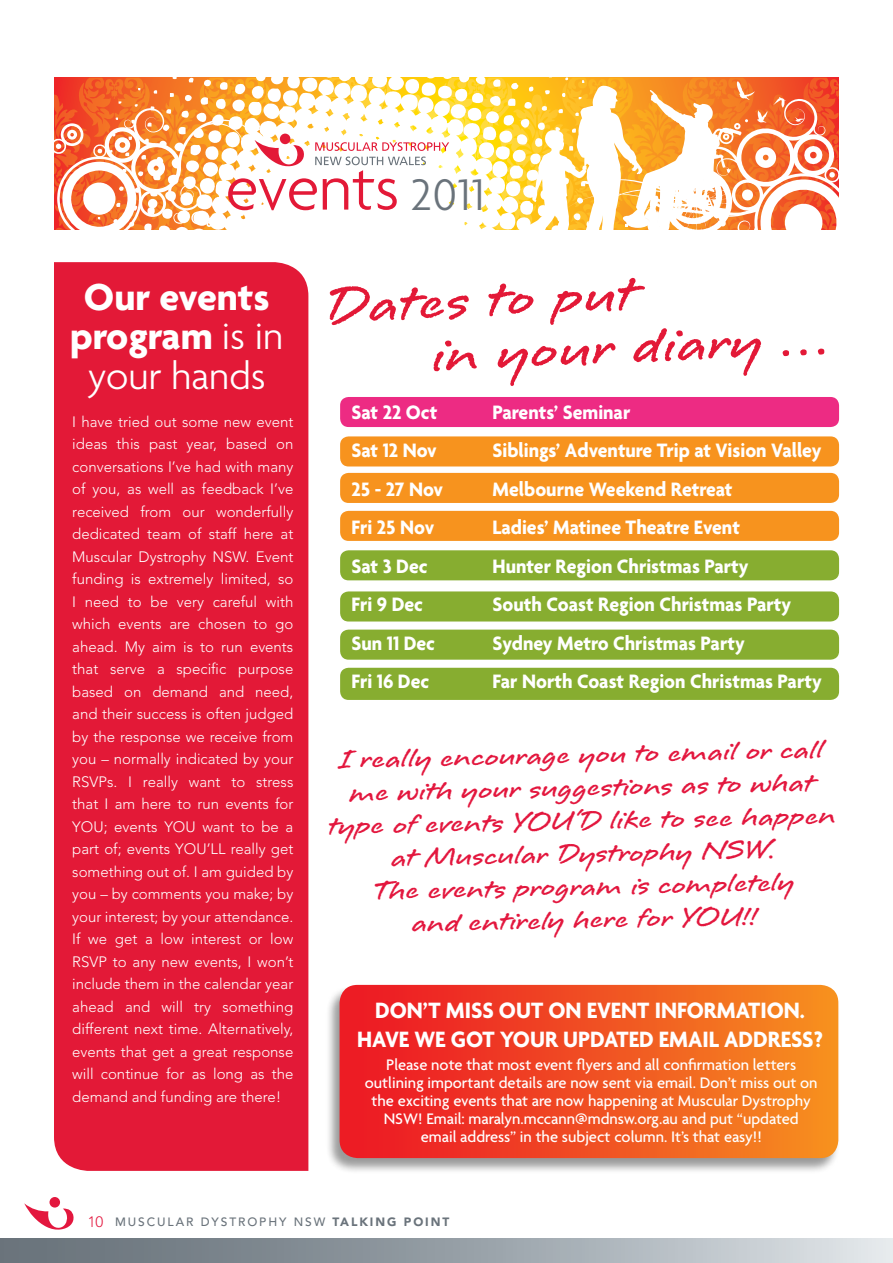
<style>
.page{position:relative;width:893px;height:1263px;background:#fff}
.page>*{position:absolute;margin:0;border:0;box-sizing:border-box;transform-origin:0 0}
.t1{font:300 67.5px "Agenda";letter-spacing:-.01em;color:#e31937}
.t2{font:700 67.2px/54.3px "Longhand";color:#e31937}
.t3{font:700 40.5px/39.6px "Agenda";color:#fff;text-align:center}
.t4{font:700 34.5px/33px "Longhand";color:#e3173e;text-align:center}
.t5{font:700 24px "Agenda";color:#fff;scale:.95 1}
.t6{font:700 21px "Agenda";color:#fff;scale:.95 1}
.t7{font:500 16.5px/18px "Agenda";color:#fff;text-align:center}
.t8{font:300 15px/22.5px "Avenir";color:#fff;text-align:justify}
.t9{font:500 12px "Avenir";letter-spacing:.16em;color:#6a737b}
.s1{font-size:47.85px;color:#6a737b}
.s2{font-weight:300}
.s3{font-weight:300;font-size:15px;color:#e3173e}
.s4{font-weight:900}
</style>
<div class="page">
<div style="left:49px;top:1197px;width:11px;height:10px;background:#e3173e;border-radius:50%"></div>
<svg style="left:24px;top:1203px;width:50px;height:27px"></svg>
<div style="left:0;top:1239px;width:893px;height:24px;background:linear-gradient(to right,#5c6770,#dae0e5)"></div>
<div style="left:54px;top:262px;width:254px;height:909px;background:#e31937"></div>
<svg style="left:54px;top:77px;width:785px;height:153px"></svg>
<div style="left:340px;top:397px;width:499px;height:30px;background:#ed2b83;border-radius:9px"></div>
<div style="left:340px;top:436px;width:499px;height:30px;background:#f7931e;border-radius:9px"></div>
<div style="left:340px;top:473px;width:499px;height:30px;background:#f7931e;border-radius:9px"></div>
<div style="left:340px;top:511px;width:499px;height:30px;background:#f7931e;border-radius:9px"></div>
<div style="left:340px;top:550px;width:499px;height:30px;background:#87ad30;border-radius:9px"></div>
<div style="left:340px;top:591px;width:499px;height:30px;background:#87ad30;border-radius:9px"></div>
<div style="left:340px;top:630px;width:499px;height:30px;background:#87ad30;border-radius:9px"></div>
<div style="left:340px;top:668px;width:499px;height:32px;background:#87ad30;border-radius:9px"></div>
<div style="left:325px;top:985px;width:515px;height:189px;background:#000;opacity:.4"></div>
<svg style="left:340px;top:985px;width:498px;height:173px"></svg>
<h1 class="t1" style="left:226px;top:148px;width:260px">events <span class="s1">2011</span></h1>
<h3 class="t3" style="left:70px;top:276px;width:214px">Our events program <span class="s2">is in your hands</span></h3>
<p class="t8" style="left:72px;top:410px;width:223px">I have tried out some new event ideas this past year, based on conversations I’ve had with many of you, as well as feedback I’ve received from our wonderfully dedicated team of staff here at Muscular Dystrophy NSW. Event funding is extremely limited, so I need to be very careful with which events are chosen to go ahead. My aim is to run events that serve a specific purpose based on demand and need, and their success is often judged by the response we receive from you – normally indicated by your RSVPs. I really want to stress that I am here to run events for YOU; events YOU want to be a part of; events YOU’LL really get something out of. I am guided by you – by comments you make; by your interest; by your attendance.<br>If we get a low interest or low RSVP to any new events, I won’t include them in the calendar year ahead and will try something different next time. Alternatively, events that get a great response will continue for as long as the demand and funding are there!</p>
<h2 class="t2" style="left:427px;top:276px;width:404px;text-indent:-104px;rotate:-3deg">Dates to put<br>in your diary …</h2>
<h3 class="t6" style="left:352px;top:399px;width:92px">Sat 22 Oct</h3>
<h3 class="t6" style="left:493px;top:399px;width:147px">Parents’ Seminar</h3>
<h3 class="t6" style="left:352px;top:437px;width:91px">Sat 12 Nov</h3>
<h3 class="t6" style="left:493px;top:437px;width:348px">Siblings’ Adventure Trip at Vision Valley</h3>
<h3 class="t6" style="left:352px;top:476px;width:98px">25 - 27 Nov</h3>
<h3 class="t6" style="left:493px;top:476px;width:254px">Melbourne Weekend Retreat</h3>
<h3 class="t6" style="left:352px;top:514px;width:89px">Fri 25 Nov</h3>
<h3 class="t6" style="left:493px;top:514px;width:262px">Ladies’ Matinee Theatre Event</h3>
<h3 class="t6" style="left:352px;top:553px;width:82px">Sat 3 Dec</h3>
<h3 class="t6" style="left:493px;top:553px;width:271px">Hunter Region Christmas Party</h3>
<h3 class="t6" style="left:352px;top:591px;width:77px">Fri 9 Dec</h3>
<h3 class="t6" style="left:493px;top:591px;width:316px">South Coast Region Christmas Party</h3>
<h3 class="t6" style="left:352px;top:630px;width:89px">Sun 11 Dec</h3>
<h3 class="t6" style="left:493px;top:630px;width:267px">Sydney Metro Christmas Party</h3>
<h3 class="t6" style="left:352px;top:669px;width:83px">Fri 16 Dec</h3>
<h3 class="t6" style="left:493px;top:669px;width:348px">Far North Coast Region Christmas Party</h3>
<h3 class="t4" style="left:327px;top:743px;width:509px;rotate:-1deg">I really encourage you to email or call me with your suggestions as to what type of events YOU’D like to see happen at Muscular Dystrophy NSW.<br>The events program is completely<br>and entirely here for YOU!!</h3>
<h3 class="t5" style="left:375px;top:996px;width:237px">Don’t miss out on event</h3>
<h3 class="t5" style="left:655px;top:996px;width:23px">informat</h3>
<h3 class="t5" style="left:760px;top:996px;width:48px">ion.</h3>
<h3 class="t5" style="left:357px;top:1025px;width:247px">Have we got your updated</h3>
<h3 class="t5" style="left:659px;top:1025px;width:84px">emailaddress</h3>
<h3 class="t5" style="left:814px;top:1025px;width:11px">?</h3>
<p class="t7" style="left:365px;top:1056px;width:454px">Please note that most event flyers and all confirmation letters outlining important details are now sent via email. Don’t miss out on the exciting events that are now happening at Muscular Dystrophy NSW! Email: maralyn.mccann@mdnsw.org.au and put “updated email address” in the subject column. It’s that easy!!</p>
<p class="t9" style="left:88px;top:1214px;width:363px"><span class="s3">10</span> MUSCULAR DYSTROPHY NSW <span class="s4">TALKING POINT</span></p>
</div>
